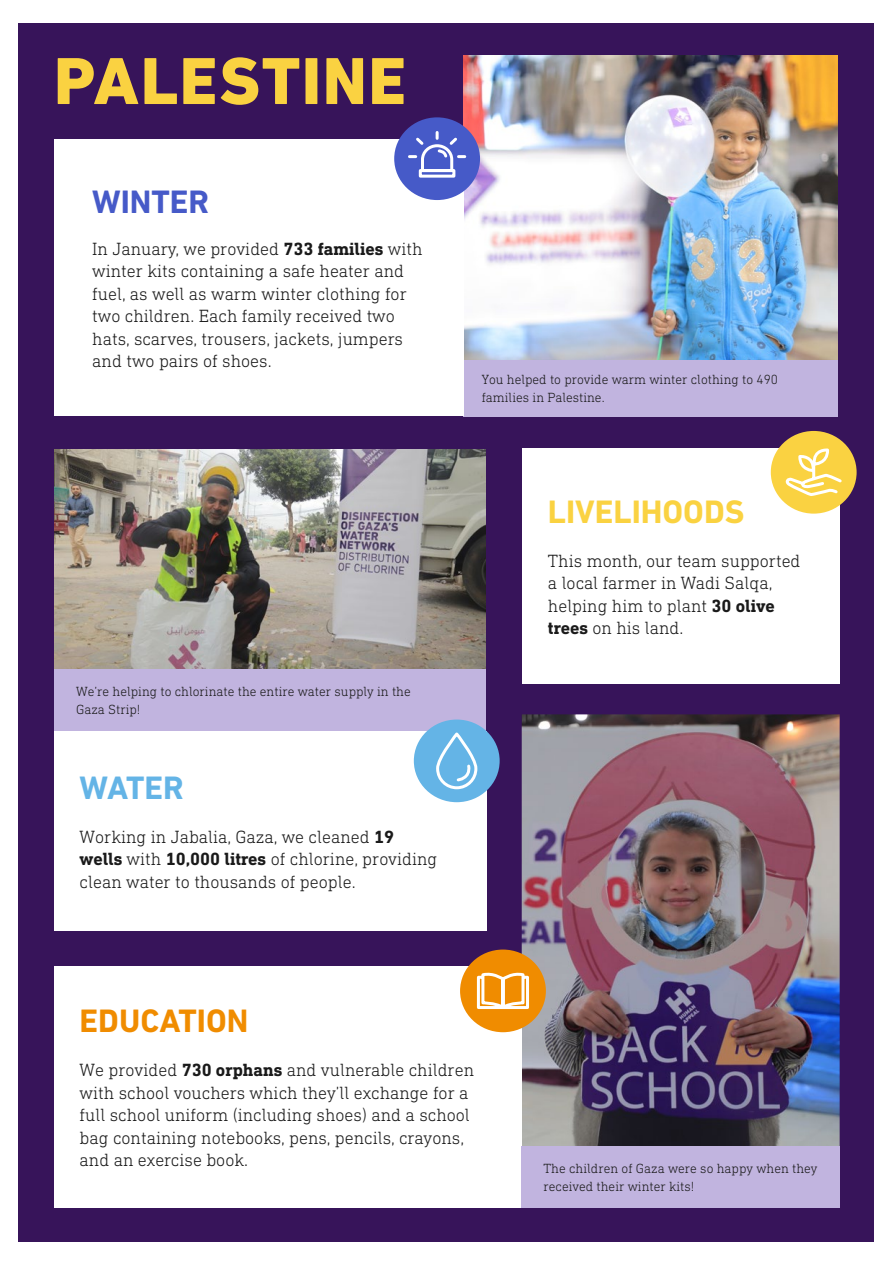
<style>
.page{position:relative;width:893px;height:1263px;background:#fff}
.page>*{position:absolute;margin:0;border:0;box-sizing:border-box;transform-origin:0 0}
.t1{font:800 67.5px "DIN Next LT Pro";letter-spacing:.025em;color:#fad241}
.Heading{font:700 33px "DIN Next LT Pro";color:#fad241}
.Heading-2{font:700 33px "DIN Next LT Pro";color:#f08c00}
.Heading-3{font:700 33px "DIN Next LT Pro";color:#465ac8}
.Heading-4{font:700 33px "DIN Next LT Pro";letter-spacing:-.015em;color:#64b4e6}
.BodyCopy{font:300 18px/22.5px "DIN Next Slab Pro";color:#1a1a1a}
.Sub_Heading{font:300 13.5px/18px "DIN Next Slab Pro";color:#1a1a1a}
.s1{font-weight:700}
</style>
<div class="page">
<div style="left:19px;top:23px;width:855px;height:1218px;background:#37145a"></div>
<img style="left:491px;top:714px;width:349px;height:432px">
<div style="left:54px;top:731px;width:433px;height:200px;background:#fff"></div>
<div style="left:54px;top:966px;width:467px;height:241px;background:#fff"></div>
<img style="left:463px;top:56px;width:375px;height:304px">
<div style="left:463px;top:360px;width:375px;height:56px;background:#c1b4df"></div>
<div style="left:54px;top:139px;width:409px;height:277px;background:#fff"></div>
<img style="left:54px;top:449px;width:432px;height:221px">
<div style="left:54px;top:670px;width:432px;height:61px;background:#c1b4df"></div>
<div style="left:521px;top:1146px;width:319px;height:61px;background:#c1b4df"></div>
<div style="left:394px;top:117px;width:86px;height:83px;background:#465ac8;border-radius:50%"></div>
<div style="left:414px;top:719px;width:86px;height:83px;background:#64b4e6;border-radius:50%"></div>
<svg style="left:406px;top:129px;width:70px;height:662px"></svg>
<div style="left:522px;top:449px;width:318px;height:235px;background:#fff"></div>
<div style="left:771px;top:431px;width:86px;height:83px;background:#fad241;border-radius:50%"></div>
<svg style="left:785px;top:448px;width:57px;height:48px"></svg>
<div style="left:460px;top:949px;width:86px;height:83px;background:#f08c00;border-radius:50%"></div>
<svg style="left:476px;top:972px;width:53px;height:38px"></svg>
<p class="t1" style="left:54px;top:41px;width:353px">PALESTINE</p>
<p class="Heading-3" style="left:92px;top:182px;width:118px">WINTER</p>
<p class="BodyCopy" style="left:92px;top:237px;width:332px">In January, we provided <span class="s1">733 families</span> with winter kits containing a safe heater and fuel, as well as warm winter clothing for two children. Each family received two hats, scarves, trousers, jackets, jumpers and two pairs of shoes.</p>
<p class="Sub_Heading" style="left:76px;top:683px;width:336px">We’re helping to chlorinate the entire water supply in the<br>Gaza Strip!</p>
<p class="Heading-4" style="left:80px;top:768px;width:106px">WATER</p>
<p class="BodyCopy" style="left:80px;top:825px;width:359px">Working in Jabalia, Gaza, we cleaned <span class="s1">19 wells</span> with <span class="s1">10,000 litres</span> of chlorine, providing clean water to thousands of people.</p>
<p class="Sub_Heading" style="left:482px;top:370px;width:298px">You helped to provide warm winter clothing to 490 families in Palestine.</p>
<p class="Heading" style="left:548px;top:493px;width:198px">LIVELIHOODS</p>
<p class="BodyCopy" style="left:548px;top:549px;width:254px">This month, our team supported a local farmer in Wadi Salqa, helping him to plant <span class="s1">30 olive trees</span> on his land.</p>
<p class="Heading-2" style="left:80px;top:1002px;width:170px">EDUCATION</p>
<p class="BodyCopy" style="left:80px;top:1059px;width:396px">We provided <span class="s1">730 orphans</span> and vulnerable children with school vouchers which they’ll exchange for a full school uniform (including shoes) and a school bag containing notebooks, pens, pencils, crayons, and an exercise book.</p>
<p class="Sub_Heading" style="left:543px;top:1159px;width:275px">The children of Gaza were so happy when they received their winter kits!</p>
</div>
